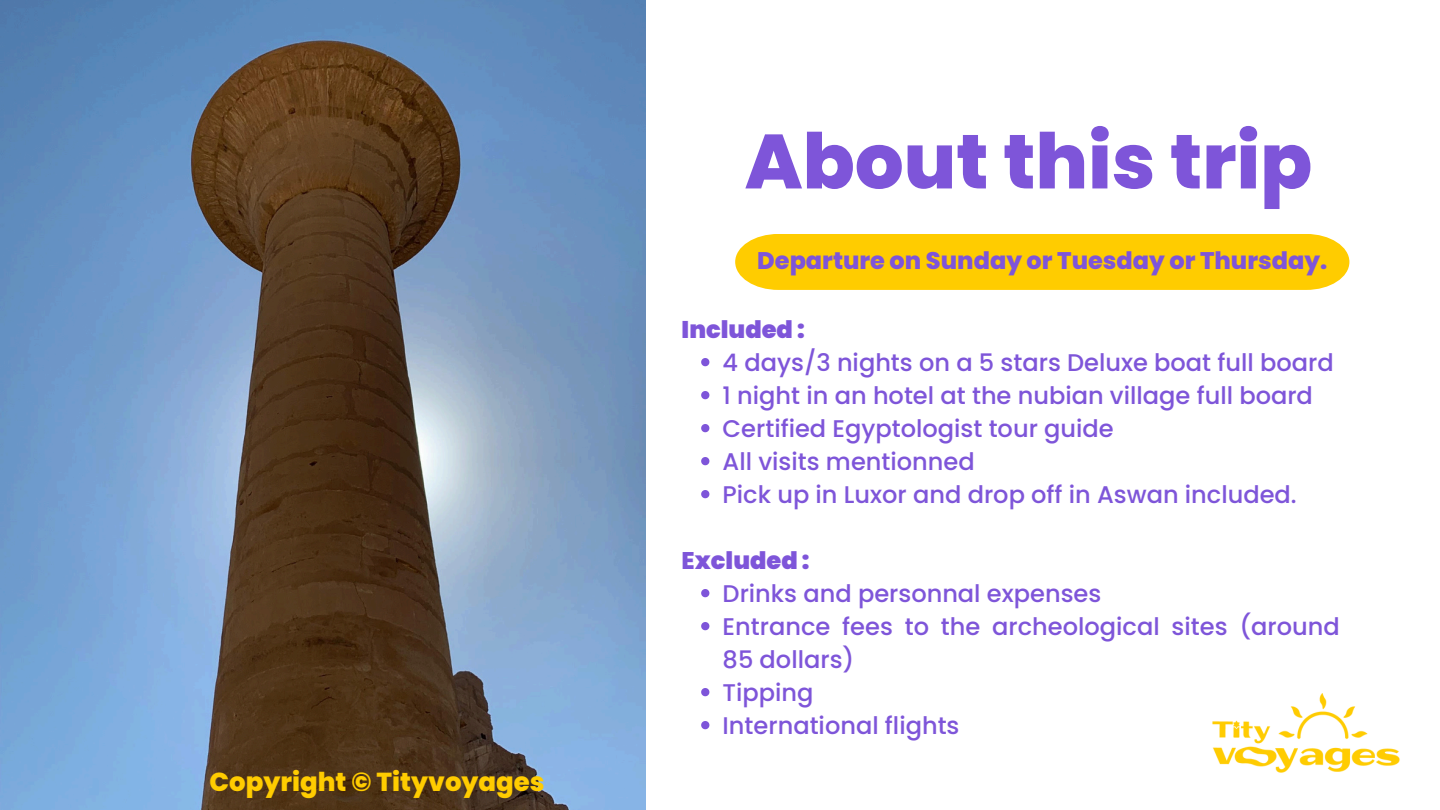
<style>
.page{position:relative;width:1440px;height:810px;background:#fff}
.page>*{position:absolute;margin:0;border:0;box-sizing:border-box;transform-origin:0 0}
.t1{font:800 76.7px "Poppins";color:#7e55d9}
.t2{font:800 26px "Poppins";color:#fc0}
.t3{font:500 24.1px/33px "Poppins";color:#7e55d9}
.t4{font:900 24.1px "Poppins";color:#7e55d9}
.t5{font:800 24px "Poppins";color:#7e55d9}
.s1{font-weight:800}
</style>
<div class="page">
<img style="left:0;top:0;width:646px;height:810px">
<div style="left:735px;top:234px;width:614px;height:56px;background:#fc0"></div>
<img style="left:1212px;top:693px;width:188px;height:80px">
<svg style="left:701px;top:358px;width:8px;height:8px"></svg>
<svg style="left:701px;top:391px;width:8px;height:8px"></svg>
<svg style="left:701px;top:424px;width:8px;height:8px"></svg>
<svg style="left:701px;top:457px;width:8px;height:8px"></svg>
<svg style="left:701px;top:490px;width:8px;height:8px"></svg>
<svg style="left:701px;top:589px;width:8px;height:8px"></svg>
<svg style="left:701px;top:622px;width:8px;height:8px"></svg>
<svg style="left:701px;top:688px;width:8px;height:8px"></svg>
<svg style="left:701px;top:721px;width:8px;height:8px"></svg>
<p class="t2" style="left:209px;top:763px;width:337px">Copyright © Tityvoyages</p>
<h1 class="t1" style="left:745px;top:108px;width:569px">About this trip</h1>
<h2 class="t5" style="left:757px;top:244px;width:572px">Departure on Sunday or Tuesday or Thursday.</h2>
<h2 class="t4" style="left:682px;top:312px;width:125px">Included :</h2>
<p class="t3" style="left:723px;top:346px;width:613px">4 days/3 nights on a 5 stars Deluxe boat full board</p>
<p class="t3" style="left:723px;top:379px;width:592px">1 night in an hotel at the nubian village full board</p>
<p class="t3" style="left:723px;top:412px;width:393px">Certified Egyptologist tour guide</p>
<p class="t3" style="left:723px;top:445px;width:254px">All visits mentionned</p>
<p class="t3" style="left:723px;top:478px;width:576px">Pick up in Luxor and drop off in Aswan included.</p>
<h2 class="t4" style="left:682px;top:543px;width:129px"><span class="s1">E</span>xcluded :</h2>
<p class="t3" style="left:723px;top:577px;width:380px">Drinks and personnal expenses</p>
<p class="t3" style="left:723px;top:610px;width:619px">Entrance fees to the archeological sites (around<br>85 dollars)</p>
<p class="t3" style="left:723px;top:676px;width:92px">Tipping</p>
<p class="t3" style="left:723px;top:709px;width:238px">International flights</p>
</div>
